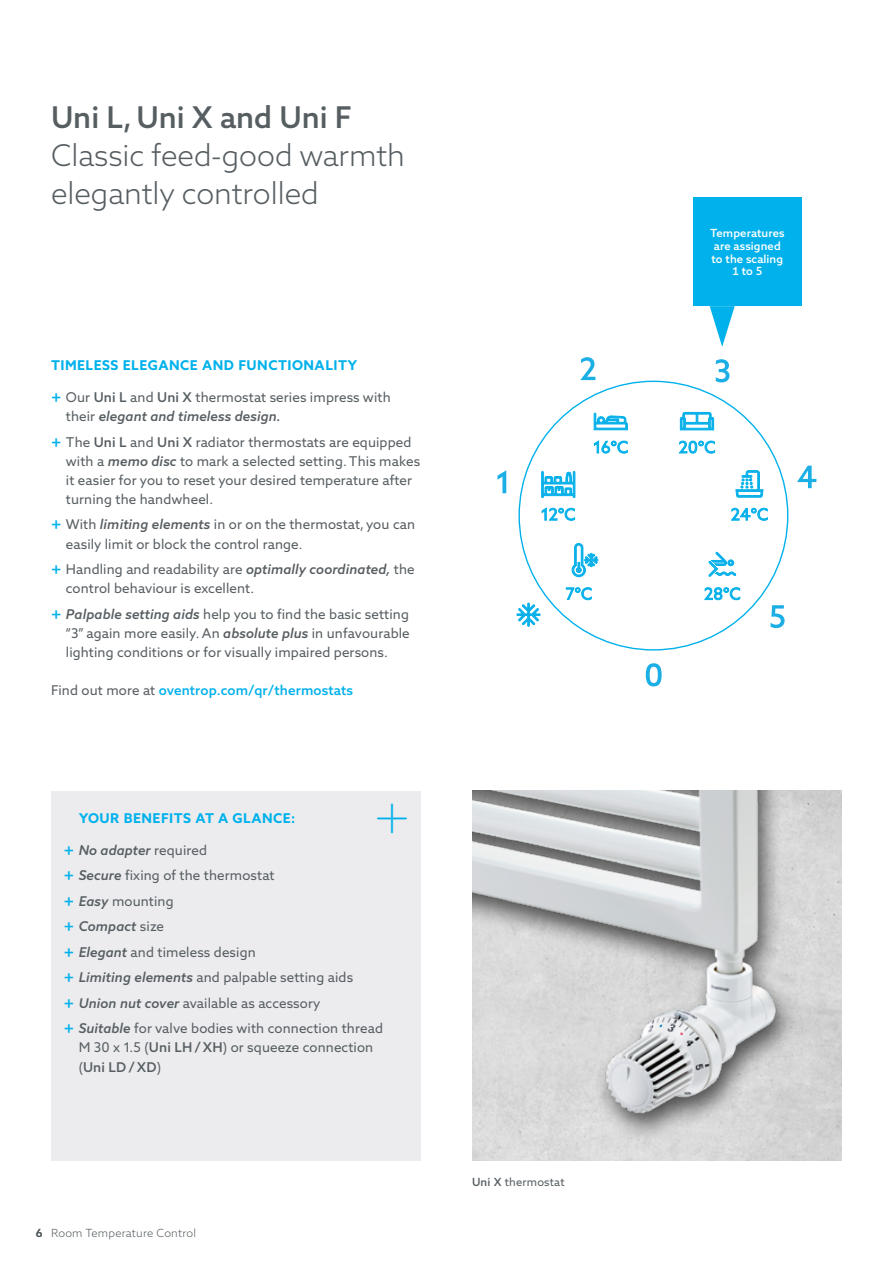
<style>
.page{position:relative;width:893px;height:1263px;background:#fff}
.page>*{position:absolute;margin:0;border:0;box-sizing:border-box;transform-origin:0 0}
.t1{font:300 30px/38.2px "Azo Sans 2";color:#575e62}
.t2{font:500 30px "Azo Sans 2";color:#575e62}
.t3{font:13.5px/19.2px "Azo Sans 2";letter-spacing:.01em;color:#575e62}
.t4{font:700 13.5px "Azo Sans 2";letter-spacing:.035em;color:#00b1eb}
.t5{font:500 13.5px "Azo Sans 2";letter-spacing:.01em;color:#00b1eb}
.t6{font:500 11.25px/12.8px "Azo Sans 2";letter-spacing:.01em;color:#fff;text-align:center}
.t7{font:300 11.25px "Azo Sans 2";letter-spacing:.02em;color:#575e62}
.t8{font:11.25px "Azo Sans 2";letter-spacing:.02em;color:#575e62}
.s1{font-weight:500;font-size:17.25px;color:#00b1eb}
.s2{font-weight:500}
.s3{font-weight:500;font-style:italic}
.s4{font-weight:400;color:#575e62}
</style>
<div class="page">
<svg style="left:497px;top:470px;width:9px;height:23px"></svg>
<svg style="left:580px;top:357px;width:15px;height:23px"></svg>
<svg style="left:646px;top:663px;width:16px;height:23px"></svg>
<svg style="left:716px;top:359px;width:13px;height:23px"></svg>
<svg style="left:797px;top:466px;width:19px;height:22px"></svg>
<svg style="left:770px;top:605px;width:15px;height:23px"></svg>
<svg style="left:542px;top:508px;width:33px;height:13px"></svg>
<svg style="left:541px;top:471px;width:34px;height:27px"></svg>
<svg style="left:594px;top:441px;width:34px;height:12px"></svg>
<svg style="left:594px;top:413px;width:34px;height:17px"></svg>
<svg style="left:731px;top:508px;width:37px;height:13px"></svg>
<svg style="left:735px;top:470px;width:28px;height:28px"></svg>
<svg style="left:704px;top:587px;width:36px;height:13px"></svg>
<svg style="left:709px;top:552px;width:27px;height:25px"></svg>
<svg style="left:516px;top:603px;width:25px;height:24px"></svg>
<svg style="left:566px;top:587px;width:26px;height:13px"></svg>
<svg style="left:572px;top:543px;width:26px;height:34px"></svg>
<svg style="left:680px;top:412px;width:34px;height:18px"></svg>
<svg style="left:679px;top:441px;width:36px;height:12px"></svg>
<div style="left:51px;top:791px;width:370px;height:370px;background:#ececef"></div>
<img style="left:472px;top:791px;width:370px;height:370px">
<div style="left:472px;top:791px;width:328px;height:352px;background:#000;opacity:.65"></div>
<img style="left:472px;top:791px;width:319px;height:332px">
<svg style="left:710px;top:306px;width:25px;height:41px"></svg>
<div style="left:693px;top:198px;width:108px;height:108px;background:#00b1eb"></div>
<h1 class="t2" style="left:51px;top:99px;width:302px">Uni L, Uni X and Uni F</h1>
<h1 class="t1" style="left:51px;top:136px;width:355px">Classic feed-good warmth elegantly controlled</h1>
<p class="t4" style="left:51px;top:357px;width:308px">TIMELESS ELEGANCE AND FUNCTIONALITY</p>
<p class="t3" style="left:66px;top:388px;width:326px;text-indent:-15px"><span class="s1">+</span> Our <span class="s2">Uni L</span> and <span class="s2">Uni X</span> thermostat series impress with their <span class="s3">elegant and timeless design.</span></p>
<p class="t3" style="left:66px;top:432px;width:356px;text-indent:-15px"><span class="s1">+</span> The <span class="s2">Uni L</span> and <span class="s2">Uni X</span> radiator thermostats are equipped with a <span class="s3">memo disc</span> to mark a selected setting. This makes it easier for you to reset your desired temperature after turning the handwheel.</p>
<p class="t3" style="left:66px;top:515px;width:351px;text-indent:-15px"><span class="s1">+</span> With <span class="s3">limiting elements</span> in or on the thermostat, you can easily limit or block the control range.</p>
<p class="t3" style="left:66px;top:560px;width:350px;text-indent:-15px"><span class="s1">+</span> Handling and readability are <span class="s3">optimally coordinated,</span> the control behaviour is excellent.</p>
<p class="t3" style="left:66px;top:604px;width:345px;text-align:justify;text-indent:-15px"><span class="s1">+</span> <span class="s3">Palpable setting aids</span> help you to find the basic setting “3” again more easily. An <span class="s3">absolute plus</span> in unfavourable lighting conditions or for visually impaired persons.</p>
<p class="t5" style="left:51px;top:682px;width:303px"><span class="s4">Find out more at</span> oventrop.com/qr/thermostats</p>
<p class="t4" style="left:79px;top:810px;width:218px">YOUR BENEFITS AT A GLANCE:</p>
<p class="t3" style="left:64px;top:837px;width:321px;line-height:25.5px"><span class="s1">+</span> <span class="s3">No adapter</span> required<br><span class="s1">+</span> <span class="s3">Secure</span> fixing of the thermostat<br><span class="s1">+</span> <span class="s3">Easy</span> mounting<br><span class="s1">+</span> <span class="s3">Compact</span> size<br><span class="s1">+</span> <span class="s3">Elegant</span> and timeless design<br><span class="s1">+</span> <span class="s3">Limiting elements</span> and palpable setting aids<br><span class="s1">+</span> <span class="s3">Union nut cover</span> available as accessory<br><span class="s1">+</span> <span class="s3">Suitable</span> for valve bodies with connection thread</p>
<p class="t3" style="left:79px;top:1038px;width:296px">M 30 x 1.5 (<span class="s2">Uni LH/XH</span>) or squeeze connection (<span class="s2">Uni LD/XD</span>)</p>
<p class="t7" style="left:36px;top:1227px;width:162px"><span class="s2">6</span> Room Temperature Control</p>
<p class="t8" style="left:472px;top:1176px;width:94px"><span class="s2">Uni X</span> thermostat</p>
<p class="t6" style="left:710px;top:227px;width:76px">Temperatures are assigned to the scaling<br>1 to 5</p>
</div>
